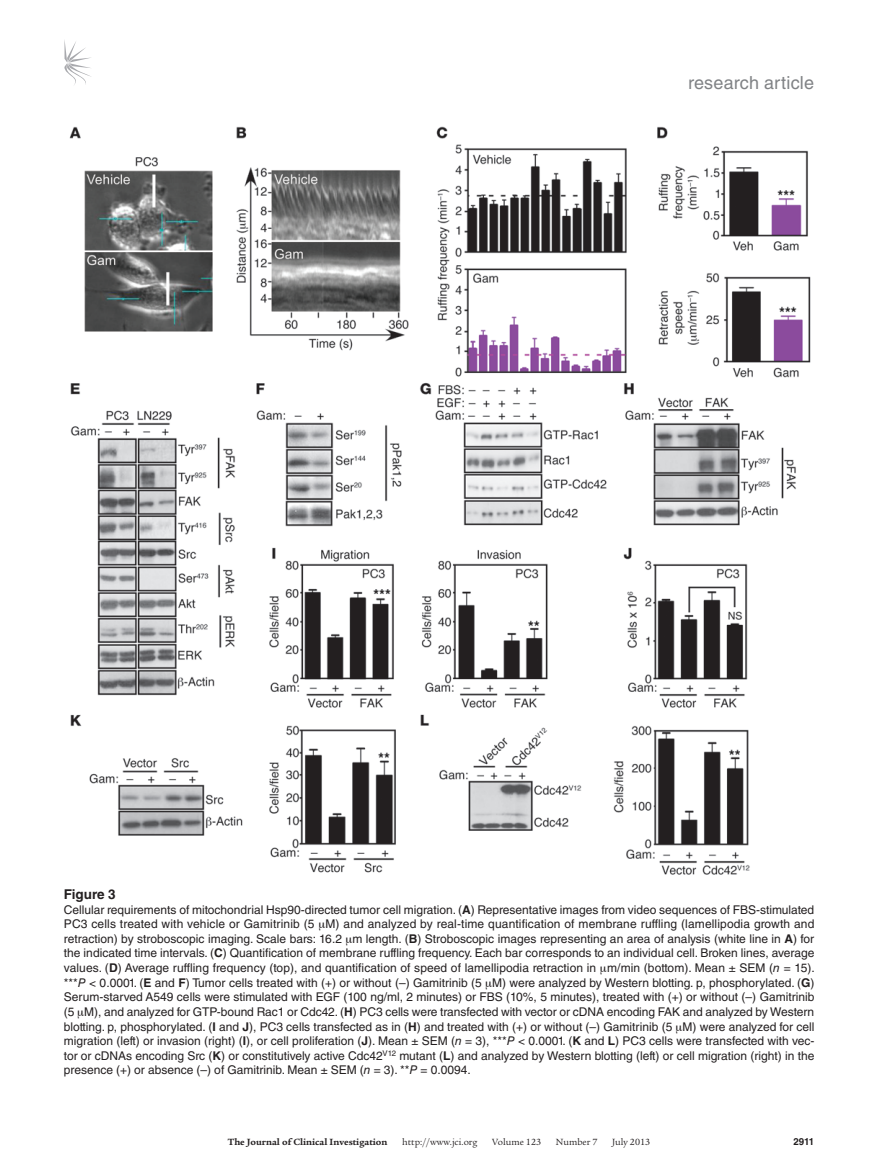
<style>
.page{position:relative;width:878px;height:1175px;background:#fff}
.page>*{position:absolute;margin:0;border:0;box-sizing:border-box;transform-origin:0 0}
.t1{font:18px "Helvetica LT Std";letter-spacing:.01em;color:#808285}
.t2{font:700 13.5px "Helvetica LT Std";color:#231f20}
.t3{font:12px/14.7px "Helvetica LT Std";color:#231f20;text-align:justify}
.t4{font:9.75px "Legacy Serif Std";color:#231f20}
.t5{font:700 9.75px "Legacy Serif Std";color:#231f20}
.t6{font:700 9.75px "Helvetica LT Std";color:#231f20}
.s1{font-weight:700}
.s2{font-style:italic}
</style>
<div class="page">
<svg style="left:64px;top:40px;width:27px;height:45px"></svg>
<img style="left:69px;top:126px;width:742px;height:749px">
<h1 class="t1" style="left:688px;top:73px;width:127px">research article</h1>
<p class="t2" style="left:64px;top:886px;width:53px">Figure 3</p>
<p class="t3" style="left:64px;top:902px;width:752px">Cellular requirements of mitochondrial Hsp90-directed tumor cell migration. (<span class="s1">A</span>) Representative images from video sequences of FBS-stimulated PC3 cells treated with vehicle or Gamitrinib (5 M) and analyzed by real-time quantification of membrane ruffling (lamellipodia growth and retraction) by stroboscopic imaging. Scale bars: 16.2 m length. (<span class="s1">B</span>) Stroboscopic images representing an area of analysis (white line in <span class="s1">A</span>) for the indicated time intervals. (<span class="s1">C</span>) Quantification of membrane ruffling frequency. Each bar corresponds to an individual cell. Broken lines, average values. (<span class="s1">D</span>) Average ruffling frequency (top), and quantification of speed of lamellipodia retraction in m/min (bottom). Mean ± SEM (<span class="s2">n</span> = 15). ***<span class="s2">P</span> &lt; 0.0001. (<span class="s1">E</span> and <span class="s1">F</span>) Tumor cells treated with (+) or without (–) Gamitrinib (5 M) were analyzed by Western blotting. p, phosphorylated. (<span class="s1">G</span>)<br>Serum-starved A549 cells were stimulated with EGF (100 ng/ml, 2 minutes) or FBS (10%, 5 minutes), treated with (+) or without (–) Gamitrinib (5 M), and analyzed for GTP-bound Rac1 or Cdc42. (<span class="s1">H</span>) PC3 cells were transfected with vector or cDNA encoding FAK and analyzed by Western blotting. p, phosphorylated. (<span class="s1">I</span> and <span class="s1">J</span>), PC3 cells transfected as in (<span class="s1">H</span>) and treated with (+) or without (–) Gamitrinib (5 M) were analyzed for cell migration (left) or invasion (right) (<span class="s1">I</span>), or cell proliferation (<span class="s1">J</span>). Mean ± SEM (<span class="s2">n</span> = 3), ***<span class="s2">P</span> &lt; 0.0001. (<span class="s1">K</span> and <span class="s1">L</span>) PC3 cells were transfected with vec&shy;tor or cDNAs encoding Src (<span class="s1">K</span>) or constitutively active Cdc42<sup>V12</sup> mutant (<span class="s1">L</span>) and analyzed by Western blotting (left) or cell migration (right) in the presence (+) or absence (–) of Gamitrinib. Mean ± SEM (<span class="s2">n</span> = 3). **<span class="s2">P</span> = 0.0094.</p>
<p class="t5" style="left:228px;top:1135px;width:161px">The Journal of Clinical Investigation</p>
<p class="t4" style="left:402px;top:1136px;width:77px">http://www.jci.org</p>
<p class="t4" style="left:492px;top:1136px;width:50px">Volume 123</p>
<p class="t4" style="left:556px;top:1136px;width:43px">Number 7</p>
<p class="t4" style="left:612px;top:1136px;width:40px">July 2013</p>
<p class="t6" style="left:793px;top:1135px;width:22px">2911</p>
</div>
